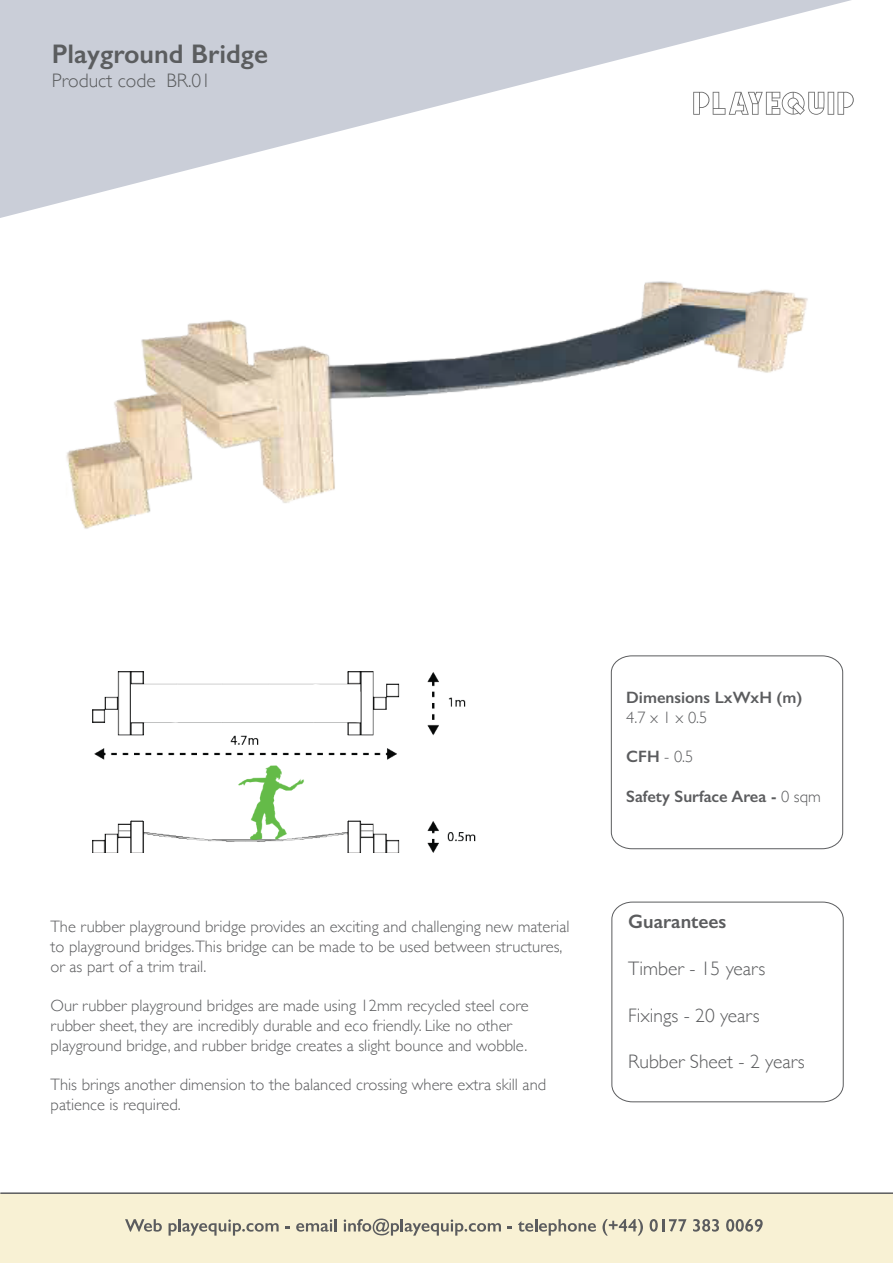
<style>
.page{position:relative;width:893px;height:1263px;background:#fff}
.page>*{position:absolute;margin:0;border:0;box-sizing:border-box;transform-origin:0 0}
.t1{font:600 27px "Gill Sans";color:#5b5d5f}
.t2{font:300 19.5px "Gill Sans";color:#5b5c5e}
.t3{font:300 19.5px "Gill Sans";color:#5b5d5f}
.t4{font:600 19.5px "Gill Sans";color:#5b5c5e}
.t5{font:300 16.5px/19.8px "Gill Sans";color:#5b5c5e}
.t6{font:600 16.5px "Gill Sans";color:#5b5c5e}
.s1{font-weight:600}
.s2{font-weight:300}
</style>
<div class="page">
<svg style="left:0;top:0;width:851px;height:218px;fill:#caced8"></svg>
<div style="left:0;top:1193px;width:893px;height:70px;background:#f8f1d4"></div>
<svg style="left:125px;top:1219px;width:37px;height:12px"></svg>
<svg style="left:169px;top:1219px;width:110px;height:16px"></svg>
<svg style="left:296px;top:1219px;width:41px;height:12px"></svg>
<svg style="left:344px;top:1218px;width:157px;height:17px"></svg>
<svg style="left:518px;top:1219px;width:78px;height:16px"></svg>
<svg style="left:602px;top:1219px;width:41px;height:16px"></svg>
<svg style="left:650px;top:1219px;width:36px;height:12px"></svg>
<svg style="left:693px;top:1219px;width:26px;height:12px"></svg>
<svg style="left:726px;top:1219px;width:37px;height:12px"></svg>
<hr style="left:0;top:1192px;width:893px;height:2px;background:#5b5c5e">
<svg style="left:611px;top:901px;width:233px;height:201px"></svg>
<svg style="left:611px;top:655px;width:232px;height:194px"></svg>
<svg style="left:693px;top:92px;width:161px;height:23px"></svg>
<img style="left:93px;top:671px;width:383px;height:182px">
<img style="left:66px;top:281px;width:742px;height:248px">
<h1 class="t1" style="left:52px;top:38px;width:218px">Playground Bridge</h1>
<p class="t3" style="left:52px;top:65px;width:161px">Product code BR.01</p>
<p class="t5" style="left:51px;top:916px;width:520px">The rubber playground bridge provides an exciting and challenging new material to playground bridges.This bridge can be made to be used between structures, or as part of a trim trail.</p>
<p class="t5" style="left:51px;top:995px;width:480px">Our rubber playground bridges are made using 12mm recycled steel core rubber sheet, they are incredibly durable and eco friendly. Like no other playground bridge, and rubber bridge creates a slight bounce and wobble.</p>
<p class="t5" style="left:51px;top:1074px;width:497px">This brings another dimension to the balanced crossing where extra skill and patience is required.</p>
<p class="t6" style="left:626px;top:687px;width:178px">Dimensions LxWxH (m)</p>
<p class="t5" style="left:626px;top:707px;width:83px">4.7 x 1 x 0.5</p>
<p class="t5" style="left:626px;top:746px;width:69px"><span class="s1">CFH</span> - 0.5</p>
<p class="t6" style="left:626px;top:786px;width:196px">Safety Surface Area - <span class="s2">0 sqm</span></p>
<p class="t4" style="left:628px;top:909px;width:100px">Guarantees</p>
<p class="t2" style="left:628px;top:953px;width:139px">Timber - 15 years</p>
<p class="t2" style="left:628px;top:1000px;width:133px">Fixings - 20 years</p>
<p class="t2" style="left:628px;top:1046px;width:178px">Rubber Sheet - 2 years</p>
</div>
